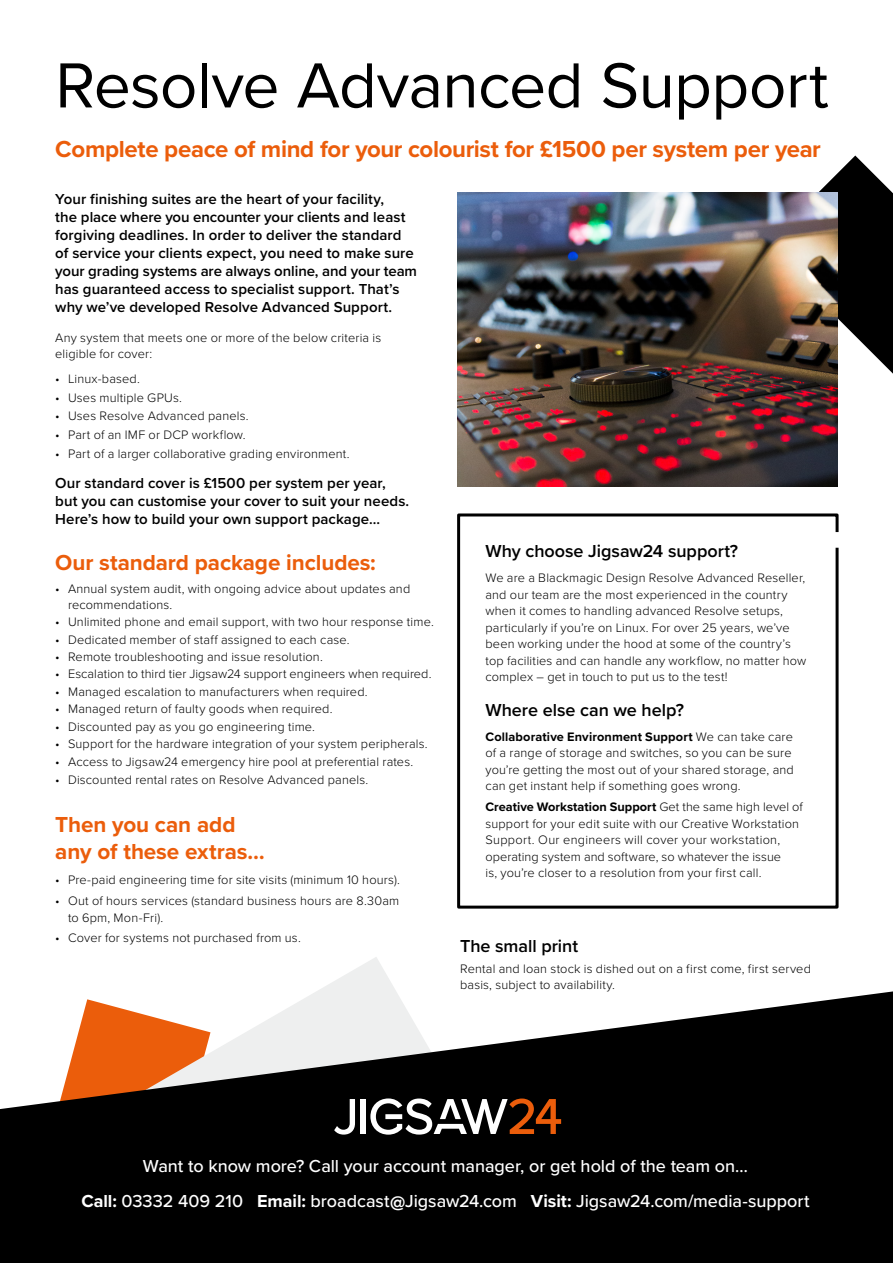
<style>
.page{position:relative;width:893px;height:1263px;background:#fff}
.page>*{position:absolute;margin:0;border:0;box-sizing:border-box;transform-origin:0 0}
.t1{font:66px "Proxima Nova";letter-spacing:-.01em;color:#000}
.t2{font:700 24px "Proxima Nova";letter-spacing:-.015em;color:#eb5d0b}
.t3{font:700 22.5px/27px "Proxima Nova";letter-spacing:-.005em;color:#eb5d0b}
.t4{font:500 18px/34.3px "Proxima Nova";letter-spacing:-.005em;color:#fff;text-align:center}
.t5{font:600 18px "Proxima Nova";letter-spacing:-.005em;color:#000}
.t6{font:600 15px/18px "Proxima Nova";letter-spacing:.005em;color:#000}
.t7{font:300 12.75px/16.5px "Proxima Nova";letter-spacing:.01em;color:#000}
.s1{font-weight:700}
.s2{font-family:"Futura"}
</style>
<div class="page">
<svg style="left:318px;top:957px;width:78px;height:34px;fill:#f0f1f1"></svg>
<svg style="left:819px;top:156px;width:74px;height:218px"></svg>
<svg style="left:457px;top:513px;width:382px;height:396px"></svg>
<img style="left:457px;top:192px;width:381px;height:294px">
<svg style="left:0;top:991px;width:893px;height:272px;background:#37322e"></svg>
<svg style="left:334px;top:1099px;width:21px;height:35px"></svg>
<div style="left:360px;top:1099px;width:6px;height:35px;background:#fff"></div>
<svg style="left:370px;top:1098px;width:191px;height:37px"></svg>
<h1 class="t1" style="left:55px;top:36px;width:775px">Resolve Advanced Support</h1>
<h2 class="t2" style="left:55px;top:132px;width:767px">Complete peace of mind for your colourist for £1500 per system per year</h2>
<p class="t6" style="left:55px;top:190px;width:363px">Your finishing suites are the heart of your facility,<br>the place where you encounter your clients and least forgiving deadlines. In order to deliver the standard of service your clients expect, you need to make sure your grading systems are always online, and your team has guaranteed access to specialist support. That’s why we’ve developed Resolve Advanced Support.</p>
<p class="t7" style="left:55px;top:328px;width:327px">Any system that meets one or more of the below criteria is eligible for cover:</p>
<p class="t7" style="left:55px;top:370px;width:86px">• Linux-based.</p>
<p class="t7" style="left:55px;top:388px;width:128px">• Uses multiple GPUs.</p>
<p class="t7" style="left:55px;top:407px;width:195px">• Uses Resolve Advanced panels.</p>
<p class="t7" style="left:55px;top:426px;width:192px">• Part of an IMF or DCP workflow.</p>
<p class="t7" style="left:55px;top:444px;width:296px">• Part of a larger collaborative grading environment.</p>
<p class="t6" style="left:55px;top:474px;width:355px">Our standard cover is £1500 per system per year, but you can customise your cover to suit your needs.<br>Here’s how to build your own support package…</p>
<h3 class="t3" style="left:55px;top:548px;width:322px">Our standard package includes:</h3>
<p class="t7" style="left:68px;top:581px;width:344px;line-height:15.3px;text-indent:-13px">• Annual system audit, with ongoing advice about updates and recommendations.</p>
<p class="t7" style="left:55px;top:613px;width:380px">• Unlimited phone and email support, with two hour response time.</p>
<p class="t7" style="left:55px;top:630px;width:296px">• Dedicated member of staff assigned to each case.</p>
<p class="t7" style="left:55px;top:648px;width:269px">• Remote troubleshooting and issue resolution.</p>
<p class="t7" style="left:55px;top:665px;width:378px">• Escalation to third tier Jigsaw24 support engineers when required.</p>
<p class="t7" style="left:55px;top:683px;width:314px">• Managed escalation to manufacturers when required.</p>
<p class="t7" style="left:55px;top:700px;width:279px">• Managed return of faulty goods when required.</p>
<p class="t7" style="left:55px;top:717px;width:261px">• Discounted pay as you go engineering time.</p>
<p class="t7" style="left:55px;top:735px;width:374px">• Support for the hardware integration of your system peripherals.</p>
<p class="t7" style="left:55px;top:752px;width:359px">• Access to Jigsaw24 emergency hire pool at preferential rates.</p>
<p class="t7" style="left:55px;top:771px;width:314px">• Discounted rental rates on Resolve Advanced panels.</p>
<h3 class="t3" style="left:55px;top:811px;width:211px">Then you can add any of these extras…</h3>
<p class="t7" style="left:55px;top:871px;width:346px">• Pre-paid engineering time for site visits (minimum 10 hours).</p>
<p class="t7" style="left:68px;top:892px;width:333px;text-indent:-13px">• Out of hours services (standard business hours are 8.30am to 6pm, Mon-Fri).</p>
<p class="t7" style="left:55px;top:929px;width:247px">• Cover for systems not purchased from us.</p>
<h3 class="t5" style="left:485px;top:538px;width:254px">Why choose Jigsaw24 support?</h3>
<p class="t7" style="left:485px;top:569px;width:322px">We are a Blackmagic Design Resolve Advanced Reseller, and our team are the most experienced in the country when it comes to handling advanced Resolve setups, particularly if you’re on Linux. For over 25 years, we’ve been working under the hood at some of the country’s top facilities and can handle any workflow, no matter how complex – get in touch to put us to the test!</p>
<h3 class="t5" style="left:485px;top:696px;width:200px">Where else can we help?</h3>
<p class="t7" style="left:485px;top:728px;width:310px"><span class="s1">Collaborative Environment Support</span> We can take care of a range of storage and switches, so you can be sure you’re getting the most out of your shared storage, and can get instant help if something goes wrong.</p>
<p class="t7" style="left:485px;top:798px;width:319px"><span class="s1">Creative Workstation Support</span> Get the same high level of support for your edit suite with our Creative Workstation Support. Our engineers will cover your workstation, operating system and software, so whatever the issue<br>is, you’re closer to a resolution from your first call.</p>
<h3 class="t5" style="left:460px;top:932px;width:120px">The small print</h3>
<p class="t7" style="left:460px;top:959px;width:352px">Rental and loan stock is dished out on a first come, first served basis, subject to availability.</p>
<h3 class="t4" style="left:81px;top:1148px;width:730px">Want to know more? Call your account manager, or get hold of the team on…<br><span class="s1">Call:</span> 03332 409 210 <span class="s1">Email:</span> broadcast<span class="s2">@</span>Jigsaw24.com <span class="s1">Visit:</span> Jigsaw24.com/media-support</h3>
</div>
